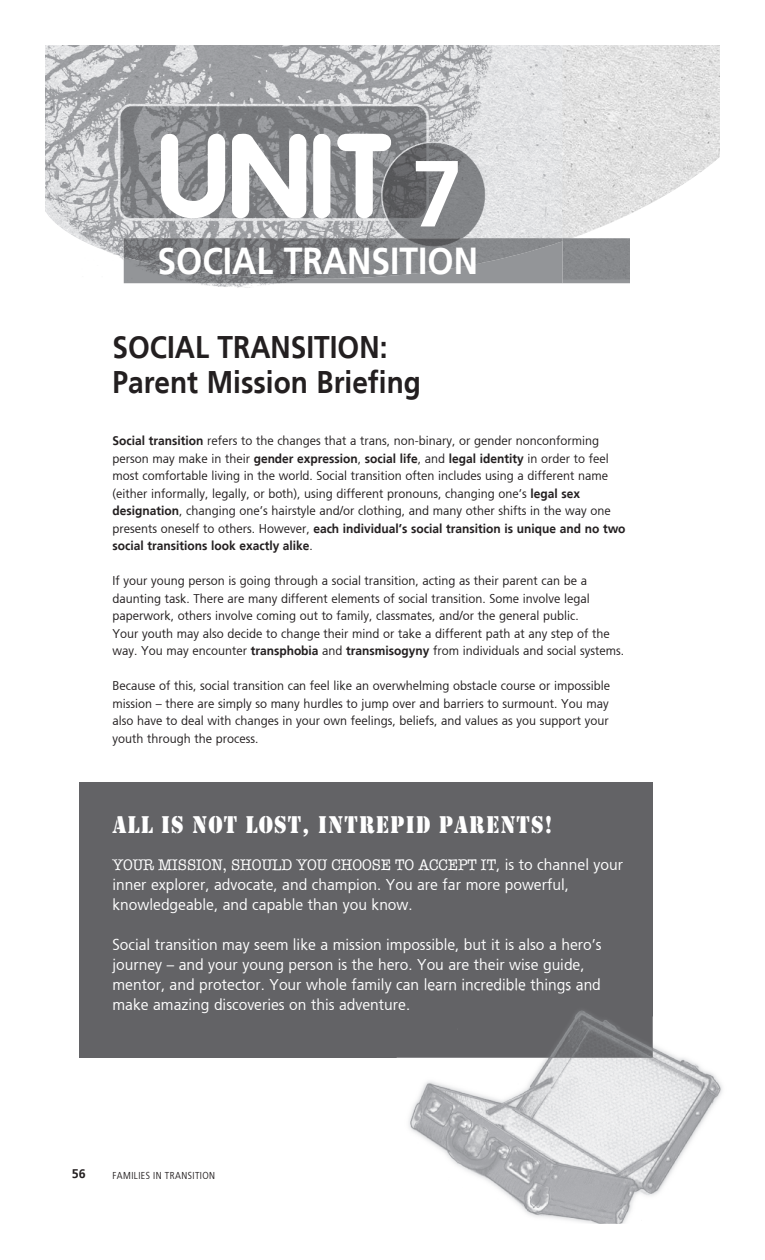
<style>
.page{position:relative;width:765px;height:1260px;background:#fff}
.page>*{position:absolute;margin:0;border:0;box-sizing:border-box;transform-origin:0 0}
.t1{font:700 87.5px "Coverface SE";color:#fff}
.t2{font:700 37.5px "Weissach";color:#fff;scale:.9 1}
.t3{font:700 31.25px/35px "Weissach";color:#231f20;scale:.9 1}
.t4{font:25px "Stencil";letter-spacing:.05em;color:#fff;scale:.9 1}
.t5{font:15.62px/20px "Weissach";color:#fff;scale:.95 1}
.t6{font:15.62px "American Typewriter";color:#fff;scale:.95 1}
.t7{font:12.62px/17.5px "Weissach";color:#231f20;scale:.95 1}
.t8{font:700 12.5px "Weissach";color:#231f20}
.t9{font:10px "Weissach";letter-spacing:.05em;color:#231f20;scale:.85 1}
.s1{font-family:"Weissach";font-size:93.75px}
.s2{font-weight:700}
.s3{font-family:"Weissach"}
</style>
<div class="page">
<div style="left:79px;top:782px;width:573px;height:276px;background:#636366"></div>
<img style="left:562px;top:45px;width:158px;height:193px">
<img style="left:120px;top:257px;width:442px;height:31px">
<img style="left:45px;top:45px;width:517px;height:212px">
<img style="left:562px;top:238px;width:68px;height:45px">
<img style="left:124px;top:279px;width:438px;height:4px">
<img style="left:124px;top:238px;width:438px;height:41px">
<img style="left:396px;top:1016px;width:326px;height:208px">
<img style="left:397px;top:990px;width:255px;height:68px">
<h1 class="t1" style="left:158px;top:114px;width:307px">UNIT <span class="s1">7</span></h1>
<h2 class="t2" style="left:158px;top:239px;width:358px">SOCIAL TRANSITION</h2>
<h3 class="t3" style="left:113px;top:329px;width:344px">SOCIAL TRANSITION:<br>Parent Mission briefing</h3>
<p class="t7" style="left:113px;top:432px;width:542px"><span class="s2">Social transition</span> refers to the changes that a trans, non-binary, or gender nonconforming person may make in their <span class="s2">gender expression</span>, <span class="s2">social life</span>, and <span class="s2">legal identity</span> in order to feel most comfortable living in the world. Social transition often includes using a different name (either informally, legally, or both), using different pronouns, changing one’s <span class="s2">legal sex designation</span>, changing one’s hairstyle and/or clothing, and many other shifts in the way one presents oneself to others. However, <span class="s2">each individual’s social transition is unique and no two social transitions look exactly alike</span>.</p>
<p class="t7" style="left:113px;top:572px;width:540px">If your young person is going through a social transition, acting as their parent can be a daunting task. There are many different elements of social transition. Some involve legal paperwork, others involve coming out to family, classmates, and/or the general public.<br>Your youth may also decide to change their mind or take a different path at any step of the way. You may encounter <span class="s2">transphobia</span> and <span class="s2">transmisogyny</span> from individuals and social systems.</p>
<p class="t7" style="left:113px;top:677px;width:525px;text-align:justify">Because of this, social transition can feel like an overwhelming obstacle course or impossible mission – there are simply so many hurdles to jump over and barriers to surmount. You may also have to deal with changes in your own feelings, beliefs, and values as you support your youth through the process.</p>
<h3 class="t4" style="left:113px;top:815px;width:490px">ALL IS NOT LOST, INTREPID PARENTS!</h3>
<p class="t6" style="left:113px;top:856px;width:539px">YOUR MISSION, SHOULD YOU CHOOSE TO ACCEPT IT<span class="s3">, is to channel your</span></p>
<p class="t5" style="left:113px;top:875px;width:482px">inner explorer, advocate, and champion. You are far more powerful, knowledgeable, and capable than you know.</p>
<p class="t5" style="left:113px;top:935px;width:516px">Social transition may seem like a mission impossible, but it is also a hero’s journey – and your young person is the hero. You are their wise guide, mentor, and protector. Your whole family can learn incredible things and make amazing discoveries on this adventure.</p>
<p class="t8" style="left:72px;top:1167px;width:15px">56</p>
<p class="t9" style="left:112px;top:1170px;width:122px">FAMILIES IN TRANSITION</p>
</div>
